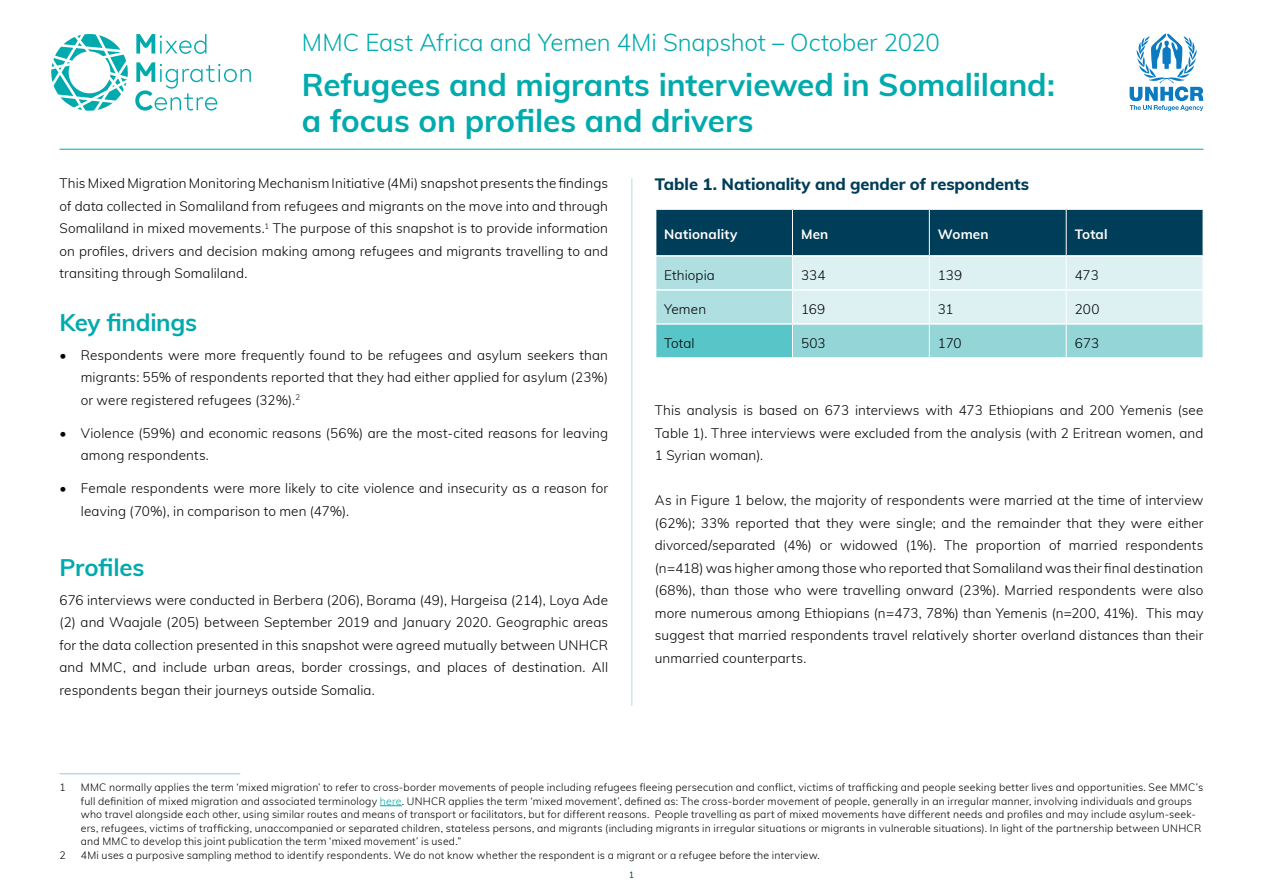
<style>
.page{position:relative;width:1263px;height:893px;background:#fff}
.page>*{position:absolute;margin:0;border:0;box-sizing:border-box;transform-origin:0 0}
.t1{font:700 31.5px/36px "Muli";letter-spacing:-.005em;color:#00aaad}
.t2{font:300 24px "Muli";letter-spacing:-.005em;color:#00aaad}
.t3{font:700 24px "Muli";letter-spacing:-.01em;color:#00aaad}
.t4{font:800 16.5px "Muli";letter-spacing:-.005em;color:#003d58}
.t5{font:300 13.5px/22.5px "Muli";letter-spacing:.01em;color:#000;text-align:justify}
.t6{font:700 13.5px "Muli";letter-spacing:.01em;color:#fff}
.t7{font:300 10.5px/13.5px "Muli";letter-spacing:.02em;color:#000}
.t8{font:9px "Muli";color:#003d58}
.s1{color:#00aaad}
</style>
<div class="page">
<hr style="left:60px;top:773px;width:180px;height:1px;background:#afdfe4">
<svg style="left:380px;top:805px;width:22px;height:1px"></svg>
<svg style="left:51px;top:34px;width:77px;height:77px"></svg>
<svg style="left:136px;top:34px;width:70px;height:20px"></svg>
<svg style="left:135px;top:62px;width:116px;height:49px"></svg>
<hr style="left:631px;top:179px;width:1px;height:527px;background:#afdfe4">
<hr style="left:60px;top:149px;width:1143px;height:1px;background:#00aaad">
<svg style="left:1129px;top:34px;width:74px;height:77px"></svg>
<svg style="left:656px;top:210px;width:547px;height:147px;background:#7daeb8"></svg>
<hr style="left:655px;top:255px;width:137px;height:2px;background:#fff">
<hr style="left:792px;top:255px;width:137px;height:2px;background:#fff">
<hr style="left:929px;top:255px;width:137px;height:2px;background:#fff">
<hr style="left:1066px;top:255px;width:137px;height:2px;background:#fff">
<hr style="left:655px;top:289px;width:137px;height:2px;background:#fff">
<hr style="left:792px;top:289px;width:137px;height:2px;background:#fff">
<hr style="left:929px;top:289px;width:137px;height:2px;background:#fff">
<hr style="left:1066px;top:289px;width:137px;height:2px;background:#fff">
<hr style="left:655px;top:323px;width:137px;height:2px;background:#fff">
<hr style="left:792px;top:323px;width:137px;height:2px;background:#fff">
<hr style="left:929px;top:323px;width:137px;height:2px;background:#fff">
<hr style="left:1066px;top:323px;width:137px;height:2px;background:#fff">
<hr style="left:792px;top:210px;width:1px;height:45px;background:#fff">
<hr style="left:929px;top:210px;width:1px;height:45px;background:#fff">
<hr style="left:1066px;top:210px;width:1px;height:45px;background:#fff">
<hr style="left:792px;top:257px;width:1px;height:32px;background:#fff">
<hr style="left:929px;top:257px;width:1px;height:32px;background:#fff">
<hr style="left:1066px;top:257px;width:1px;height:32px;background:#fff">
<hr style="left:792px;top:291px;width:1px;height:32px;background:#fff">
<hr style="left:929px;top:291px;width:1px;height:32px;background:#fff">
<hr style="left:1066px;top:291px;width:1px;height:32px;background:#fff">
<hr style="left:792px;top:325px;width:1px;height:32px;background:#fff">
<hr style="left:929px;top:325px;width:1px;height:32px;background:#fff">
<hr style="left:1066px;top:325px;width:1px;height:32px;background:#fff">
<h2 class="t2" style="left:302px;top:25px;width:639px">MMC East Africa and Yemen 4Mi Snapshot – October 2020</h2>
<h1 class="t1" style="left:302px;top:65px;width:754px">Refugees and migrants interviewed in Somaliland: a focus on profiles and drivers</h1>
<p class="t5" style="left:60px;top:171px;width:550px">This Mixed Migration Monitoring Mechanism Initiative (4Mi) snapshot presents the findings of data collected in Somaliland from refugees and migrants on the move into and through Somaliland in mixed movements.<sup>1</sup> The purpose of this snapshot is to provide information on profiles, drivers and decision making among refugees and migrants travelling to and transiting through Somaliland.</p>
<h2 class="t3" style="left:60px;top:305px;width:139px">Key findings</h2>
<p class="t5" style="left:81px;top:343px;width:529px;text-indent:-21px">• Respondents were more frequently found to be refugees and asylum seekers than migrants: 55% of respondents reported that they had either applied for asylum (23%) or were registered refugees (32%).<sup>2</sup></p>
<p class="t5" style="left:81px;top:421px;width:529px;text-indent:-21px">• Violence (59%) and economic reasons (56%) are the most-cited reasons for leaving among respondents.</p>
<p class="t5" style="left:81px;top:476px;width:529px;text-indent:-21px">• Female respondents were more likely to cite violence and insecurity as a reason for leaving (70%), in comparison to men (47%).</p>
<h2 class="t3" style="left:60px;top:549px;width:86px">Profiles</h2>
<p class="t5" style="left:60px;top:588px;width:550px">676 interviews were conducted in Berbera (206), Borama (49), Hargeisa (214), Loya Ade (2) and Waajale (205) between September 2019 and January 2020. Geographic areas for the data collection presented in this snapshot were agreed mutually between UNHCR and MMC, and include urban areas, border crossings, and places of destination. All respondents began their journeys outside Somalia.</p>
<p class="t4" style="left:655px;top:172px;width:376px">Table 1. Nationality and gender of respondents</p>
<p class="t6" style="left:664px;top:225px;width:75px">Nationality</p>
<p class="t6" style="left:801px;top:225px;width:29px">Men</p>
<p class="t6" style="left:938px;top:225px;width:52px">Women</p>
<p class="t6" style="left:1075px;top:225px;width:34px">Total</p>
<p class="t5" style="left:664px;top:263px;width:52px">Ethiopia</p>
<p class="t5" style="left:801px;top:263px;width:26px">334</p>
<p class="t5" style="left:938px;top:263px;width:26px">139</p>
<p class="t5" style="left:1075px;top:263px;width:26px">473</p>
<p class="t5" style="left:664px;top:297px;width:43px">Yemen</p>
<p class="t5" style="left:801px;top:297px;width:26px">169</p>
<p class="t5" style="left:938px;top:297px;width:17px">31</p>
<p class="t5" style="left:1075px;top:297px;width:26px">200</p>
<p class="t5" style="left:664px;top:331px;width:32px">Total</p>
<p class="t5" style="left:801px;top:331px;width:26px">503</p>
<p class="t5" style="left:938px;top:331px;width:25px">170</p>
<p class="t5" style="left:1075px;top:331px;width:26px">673</p>
<p class="t5" style="left:655px;top:399px;width:550px">This analysis is based on 673 interviews with 473 Ethiopians and 200 Yemenis (see Table 1). Three interviews were excluded from the analysis (with 2 Eritrean women, and 1 Syrian woman).</p>
<p class="t5" style="left:655px;top:489px;width:550px">As in Figure 1 below, the majority of respondents were married at the time of interview (62%); 33% reported that they were single; and the remainder that they were either divorced/separated (4%) or widowed (1%). The proportion of married respondents (n=418) was higher among those who reported that Somaliland was their final destination (68%), than those who were travelling onward (23%). Married respondents were also more numerous among Ethiopians (n=473, 78%) than Yemenis (n=200, 41%). This may suggest that married respondents travel relatively shorter overland distances than their unmarried counterparts.</p>
<p class="t7" style="left:60px;top:780px;width:8px">1</p>
<p class="t7" style="left:81px;top:780px;width:1124px">MMC normally applies the term ‘mixed migration’ to refer to cross-border movements of people including refugees fleeing persecution and conflict, victims of trafficking and people seeking better lives and opportunities. See MMC’s full definition of mixed migration and associated terminology <span class="s1">here</span>. UNHCR applies the term ‘mixed movement’, defined as: The cross-border movement of people, generally in an irregular manner, involving individuals and groups who travel alongside each other, using similar routes and means of transport or facilitators, but for different reasons. People travelling as part of mixed movements have different needs and profiles and may include asylum-seek&shy;ers, refugees, victims of trafficking, unaccompanied or separated children, stateless persons, and migrants (including migrants in irregular situations or migrants in vulnerable situations). In light of the partnership between UNHCR and MMC to develop this joint publication the term ‘mixed movement’ is used.”</p>
<p class="t7" style="left:60px;top:848px;width:8px">2</p>
<p class="t7" style="left:81px;top:848px;width:741px">4Mi uses a purposive sampling method to identify respondents. We do not know whether the respondent is a migrant or a refugee before the interview.</p>
<p class="t8" style="left:629px;top:868px;width:7px">1</p>
</div>
